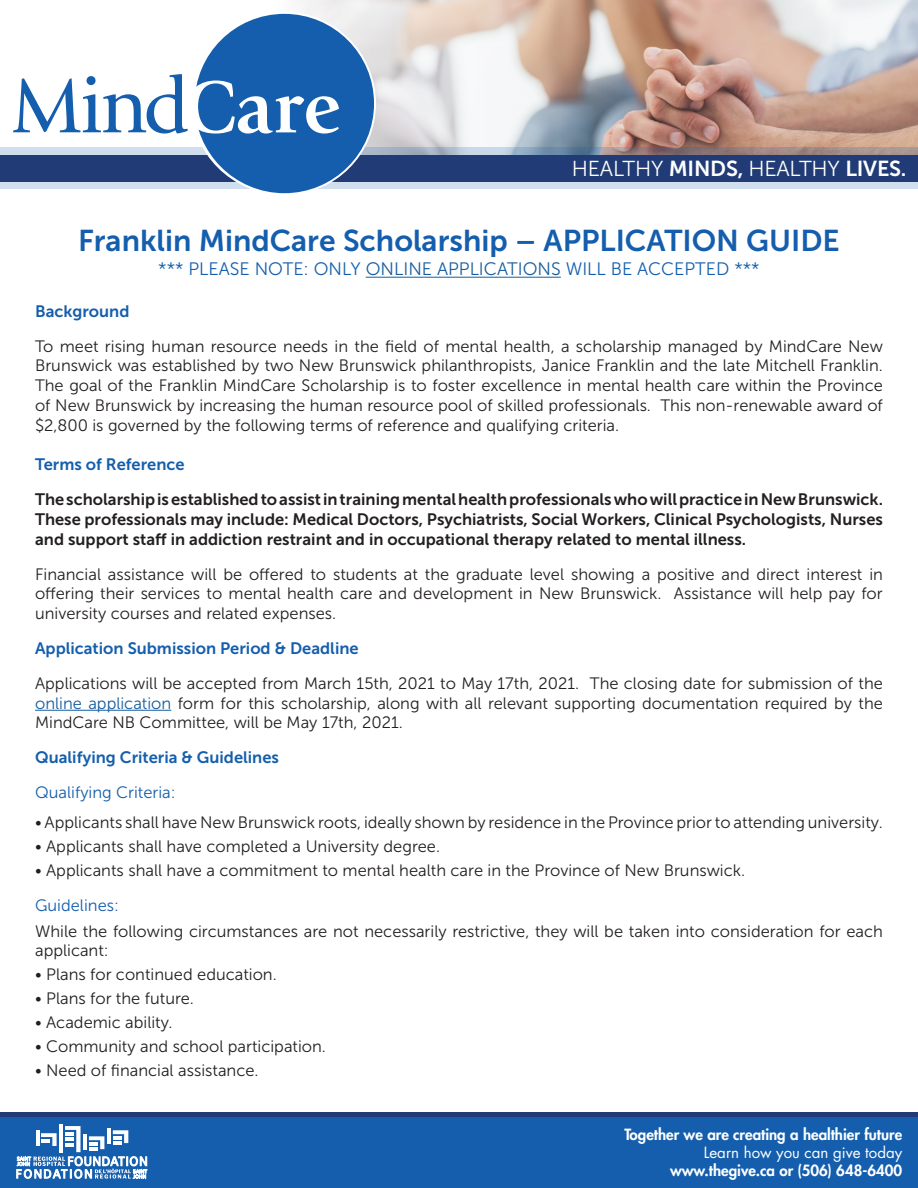
<style>
.page{position:relative;width:918px;height:1188px;background:#fff}
.page>*{position:absolute;margin:0;border:0;box-sizing:border-box;transform-origin:0 0}
.t1{font:30px "Museo Sans 700";color:#145ead}
.t2{font:21.6px "Museo Sans 300";letter-spacing:-.01em;color:#fff}
.t3{font:18px "Museo Sans 300";color:#145ead}
.t4{font:16.5px/19.8px "Museo Sans 300";color:#231f20;text-align:justify}
.t5{font:16.5px/19.8px "Museo Sans 700";color:#231f20;text-align:justify}
.t6{font:16.5px "Museo Sans 700";color:#145ead}
.t7{font:16.5px "Museo Sans 300";color:#145ead}
.t8{font:800 15px "Futura Std";color:#fff}
.t9{font:15px "Futura Std";color:#fff}
.s1{font-family:"Museo Sans 700"}
.s2{color:#175d9e}
</style>
<div class="page">
<svg style="left:304px;top:0;width:614px;height:147px;background:#cebbb3"></svg>
<svg style="left:0;top:147px;width:918px;height:42px;background:#b1baca"></svg>
<div style="left:0;top:155px;width:918px;height:26px;background:#203b75"></div>
<div style="left:0;top:1116px;width:918px;height:72px;background:#145ead"></div>
<hr style="left:60px;top:1124px;width:3px;height:28px;background:#fff">
<svg style="left:16px;top:1126px;width:131px;height:54px"></svg>
<hr style="left:0;top:1113px;width:918px;height:4px;background:#203b75">
<div style="left:194px;top:13px;width:181px;height:181px;background:#145ead;border-radius:50%"></div>
<svg style="left:13px;top:74px;width:326px;height:60px"></svg>
<hr style="left:366px;top:277px;width:195px;height:1px;background:#175d9e">
<hr style="left:35px;top:710px;width:136px;height:1px;background:#175d9e">
<p class="t2" style="left:572px;top:157px;width:336px">HEALTHY <span class="s1">MINDS,</span> HEALTHY <span class="s1">LIVES.</span></p>
<p class="t1" style="left:78px;top:224px;width:763px">Franklin MindCare Scholarship – APPLICATION GUIDE</p>
<p class="t3" style="left:158px;top:260px;width:603px">*** PLEASE NOTE: ONLY <span class="s2">ONLINE APPLICATIONS</span> WILL BE ACCEPTED ***</p>
<p class="t6" style="left:35px;top:302px;width:96px">Background</p>
<p class="t4" style="left:35px;top:336px;width:849px">To meet rising human resource needs in the field of mental health, a scholarship managed by MindCare New Brunswick was established by two New Brunswick philanthropists, Janice Franklin and the late Mitchell Franklin.<br>The goal of the Franklin MindCare Scholarship is to foster excellence in mental health care within the Province of New Brunswick by increasing the human resource pool of skilled professionals. This non-renewable award of $2,800 is governed by the following terms of reference and qualifying criteria.</p>
<p class="t6" style="left:35px;top:456px;width:151px">Terms of Reference</p>
<p class="t5" style="left:35px;top:490px;width:849px">The scholarship is established to assist in training mental health professionals who will practice in New Brunswick.<br>These professionals may include: Medical Doctors, Psychiatrists, Social Workers, Clinical Psychologists, Nurses and support staff in addiction restraint and in occupational therapy related to mental illness.</p>
<p class="t4" style="left:35px;top:564px;width:849px">Financial assistance will be offered to students at the graduate level showing a positive and direct interest in offering their services to mental health care and development in New Brunswick. Assistance will help pay for university courses and related expenses.</p>
<p class="t6" style="left:35px;top:639px;width:325px">Application Submission Period &amp; Deadline</p>
<p class="t4" style="left:35px;top:673px;width:849px">Applications will be accepted from March 15th, 2021 to May 17th, 2021. The closing date for submission of the <span class="s2">online application</span> form for this scholarship, along with all relevant supporting documentation required by the MindCare NB Committee, will be May 17th, 2021.</p>
<p class="t6" style="left:35px;top:748px;width:245px">Qualifying Criteria &amp; Guidelines</p>
<p class="t7" style="left:35px;top:783px;width:142px">Qualifying Criteria:</p>
<p class="t4" style="left:35px;top:813px;width:849px">• Applicants shall have New Brunswick roots, ideally shown by residence in the Province prior to attending university.</p>
<p class="t4" style="left:35px;top:837px;width:407px">• Applicants shall have completed a University degree.</p>
<p class="t4" style="left:35px;top:861px;width:712px">• Applicants shall have a commitment to mental health care in the Province of New Brunswick.</p>
<p class="t7" style="left:35px;top:896px;width:85px">Guidelines:</p>
<p class="t4" style="left:35px;top:921px;width:849px">While the following circumstances are not necessarily restrictive, they will be taken into consideration for each applicant:</p>
<p class="t4" style="left:35px;top:965px;width:243px">• Plans for continued education.</p>
<p class="t4" style="left:35px;top:989px;width:160px">• Plans for the future.</p>
<p class="t4" style="left:35px;top:1013px;width:139px">• Academic ability.</p>
<p class="t4" style="left:35px;top:1037px;width:292px">• Community and school participation.</p>
<p class="t4" style="left:35px;top:1061px;width:225px">• Need of financial assistance.</p>
<p class="t8" style="left:624px;top:1125px;width:279px">Together we are creating a healthier future</p>
<p class="t9" style="left:704px;top:1143px;width:200px">Learn how you can give today</p>
<p class="t8" style="left:670px;top:1161px;width:234px">www.thegive.ca or (506) 648-6400</p>
</div>
